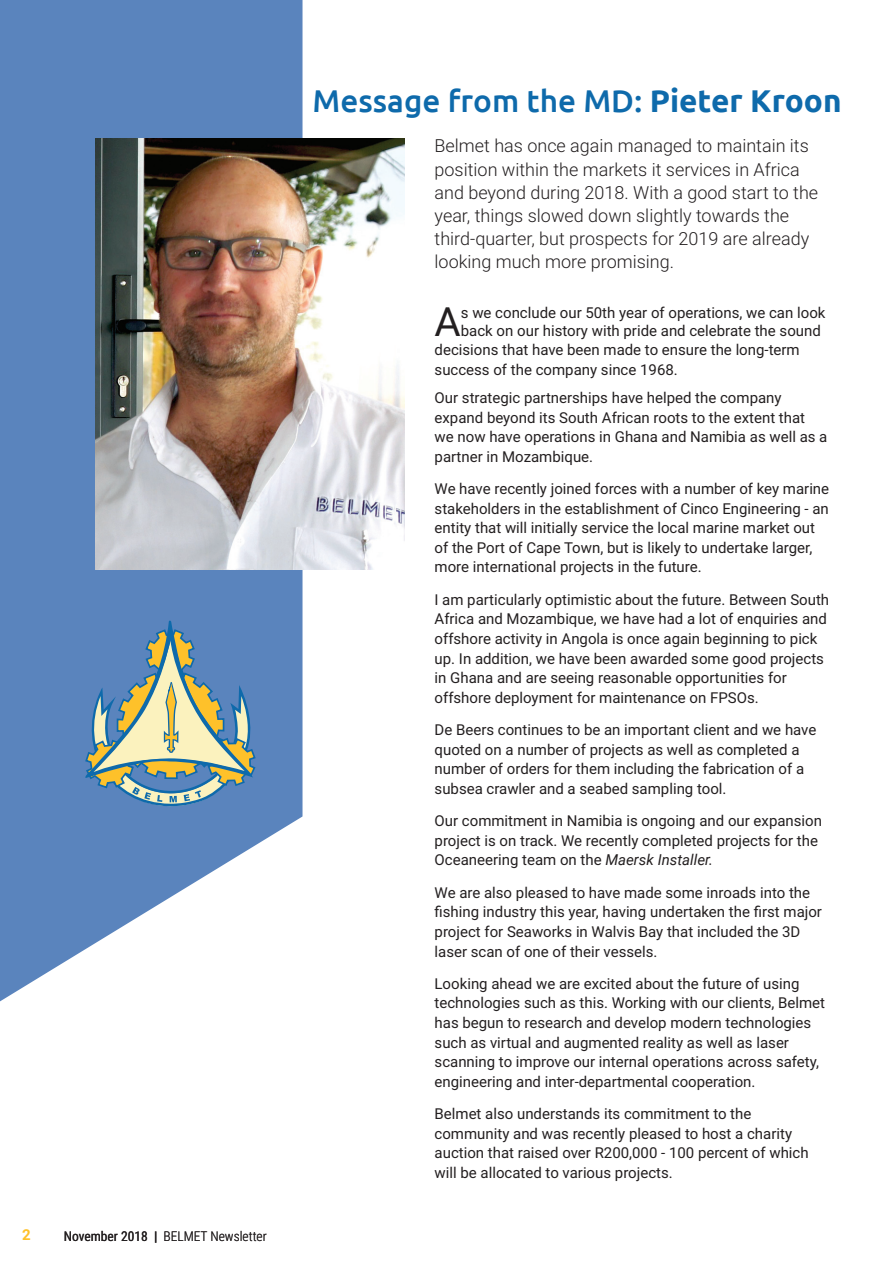
<style>
.page{position:relative;width:893px;height:1263px;background:#fff}
.page>*{position:absolute;margin:0;border:0;box-sizing:border-box;transform-origin:0 0}
.Drop_cap{font:40.35px "Roboto";color:#231f20}
.t1{font:500 31.5px "Ubuntu";color:#0e6aab}
.t2{font:300 18px/23.2px "Roboto";color:#231f20}
.Drop_cap-2{font:15px/19.6px "Roboto";color:#231f20}
.TABLE_HEAD{font:700 15px "Roboto";color:#fec12a}
.TABLE_TEXT{font:300 13.5px "Roboto Condensed";color:#231f20}
.s1{font-weight:400}
.s2{font-weight:700}
.s3{font-style:italic}
</style>
<div class="page">
<svg style="left:0;top:679px;width:302px;height:322px;fill:#5a84bd"></svg>
<div style="left:0;top:0;width:302px;height:679px;background:#5a84bd"></div>
<svg style="left:85px;top:620px;width:172px;height:187px;background:#89a1a6"></svg>
<img style="left:95px;top:139px;width:310px;height:431px">
<p class="TABLE_HEAD" style="left:22px;top:1224px;width:10px">2</p>
<p class="TABLE_TEXT" style="left:64px;top:1227px;width:205px"><span class="s1">November 2018</span> <span class="s2">|</span> BELMET Newsletter</p>
<p class="t1" style="left:313px;top:81px;width:530px">Message from the MD: <span class="s2">Pieter Kroon</span></p>
<p class="t2" style="left:435px;top:134px;width:385px">Belmet has once again managed to maintain its position within the markets it services in Africa and beyond during 2018. With a good start to the year, things slowed down slightly towards the third-quarter, but prospects for 2019 are already looking much more promising.</p>
<p class="Drop_cap" style="left:435px;top:293px;width:28px">A</p>
<p class="Drop_cap-2" style="left:461px;top:303px;width:366px;line-height:18px">s we conclude our 50th year of operations, we can look back on our history with pride and celebrate the sound</p>
<p class="Drop_cap-2" style="left:435px;top:340px;width:367px">decisions that have been made to ensure the long-term success of the company since 1968.</p>
<p class="Drop_cap-2" style="left:435px;top:387px;width:394px">Our strategic partnerships have helped the company expand beyond its South African roots to the extent that we now have operations in Ghana and Namibia as well as a partner in Mozambique.</p>
<p class="Drop_cap-2" style="left:435px;top:478px;width:396px">We have recently joined forces with a number of key marine stakeholders in the establishment of Cinco Engineering - an entity that will initially service the local marine market out of the Port of Cape Town, but is likely to undertake larger, more international projects in the future.</p>
<p class="Drop_cap-2" style="left:435px;top:589px;width:396px">I am particularly optimistic about the future. Between South Africa and Mozambique, we have had a lot of enquiries and offshore activity in Angola is once again beginning to pick up. In addition, we have been awarded some good projects in Ghana and are seeing reasonable opportunities for offshore deployment for maintenance on FPSOs.</p>
<p class="Drop_cap-2" style="left:435px;top:719px;width:383px">De Beers continues to be an important client and we have quoted on a number of projects as well as completed a number of orders for them including the fabrication of a subsea crawler and a seabed sampling tool.</p>
<p class="Drop_cap-2" style="left:435px;top:810px;width:389px">Our commitment in Namibia is ongoing and our expansion project is on track. We recently completed projects for the<br>Oceaneering team on the <span class="s3">Maersk Installer.</span></p>
<p class="Drop_cap-2" style="left:435px;top:882px;width:389px">We are also pleased to have made some inroads into the fishing industry this year, having undertaken the first major project for Seaworks in Walvis Bay that included the 3D laser scan of one of their vessels.</p>
<p class="Drop_cap-2" style="left:435px;top:973px;width:392px">Looking ahead we are excited about the future of using technologies such as this. Working with our clients, Belmet has begun to research and develop modern technologies such as virtual and augmented reality as well as laser scanning to improve our internal operations across safety, engineering and inter-departmental cooperation.</p>
<p class="Drop_cap-2" style="left:435px;top:1103px;width:376px">Belmet also understands its commitment to the community and was recently pleased to host a charity auction that raised over R200,000 - 100 percent of which will be allocated to various projects.</p>
</div>
